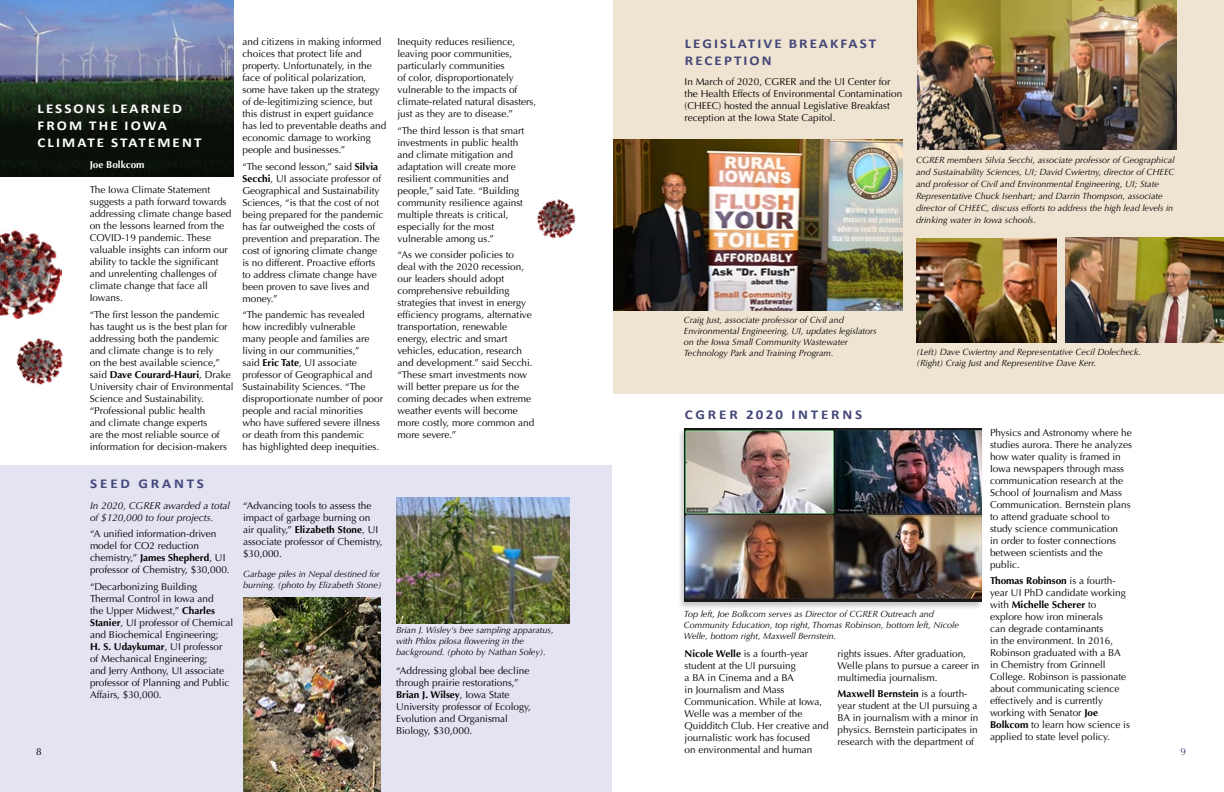
<style>
.page{position:relative;width:1224px;height:792px;background:#fff}
.page>*{position:absolute;margin:0;border:0;box-sizing:border-box;transform-origin:0 0}
.t1{font:700 13.5px/17px "Calibri";letter-spacing:.14em;color:#fff;scale:1.11 1}
.t2{font:700 13.5px/17px "Calibri";letter-spacing:.14em;color:#44477a;scale:1.11 1}
.t3{font:700 13.5px "Calibri";letter-spacing:.19em;color:#44477a;scale:1.11 1}
.t4{font:10px/12px "Optima";color:#000}
.t5{font:italic 10px/12px "Optima";color:#000}
.t6{font:700 10px "Optima";color:#fff}
.t7{font:10px "Optima";color:#44477a}
.t8{font:italic 9px/10.8px "Optima";color:#000}
.s1{font-weight:700}
</style>
<div class="page">
<div style="left:0;top:466px;width:612px;height:326px;background:#e3e3f2"></div>
<div style="left:614px;top:0;width:610px;height:393px;background:#efe4d1"></div>
<img style="left:614px;top:139px;width:288px;height:171px">
<img style="left:1065px;top:238px;width:159px;height:105px">
<img style="left:917px;top:0;width:260px;height:149px">
<img style="left:917px;top:238px;width:139px;height:105px">
<div style="left:678px;top:428px;width:306px;height:183px;background:#000;opacity:.22"></div>
<img style="left:685px;top:428px;width:297px;height:174px">
<img style="left:396px;top:497px;width:173px;height:126px">
<img style="left:0;top:0;width:234px;height:177px">
<img style="left:0;top:231px;width:62px;height:88px">
<img style="left:16px;top:338px;width:47px;height:47px">
<img style="left:537px;top:199px;width:39px;height:40px">
<img style="left:243px;top:597px;width:137px;height:195px">
<h1 class="t1" style="left:38px;top:99px;width:149px">LESSONS LEARNED<br>FROM THE IOWA<br>CLIMATE STATEMENT</h1>
<p class="t6" style="left:90px;top:159px;width:56px">Joe Bolkcom</p>
<p class="t4" style="left:90px;top:184px;width:143px">The Iowa Climate Statement suggests a path forward towards addressing climate change based on the lessons learned from the<br>COVID-19 pandemic. These valuable insights can inform our ability to tackle the significant and unrelenting challenges of climate change that face all<br>Iowans.</p>
<p class="t4" style="left:90px;top:309px;width:145px">“The first lesson the pandemic has taught us is the best plan for addressing both the pandemic and climate change is to rely<br>on the best available science,” said <span class="s1">Dave Courard-Hauri</span>, Drake<br>University chair of Environmental<br>Science and Sustainability. “Professional public health<br>and climate change experts<br>are the most reliable source of information for decision-makers</p>
<h1 class="t3" style="left:90px;top:475px;width:104px">SEED GRANTS</h1>
<p class="t5" style="left:90px;top:500px;width:142px">In 2020, CGRER awarded a total of $120,000 to four projects.</p>
<p class="t4" style="left:90px;top:528px;width:141px">“A unified information-driven model for CO2 reduction chemistry,” <span class="s1">James Shepherd</span>, UI professor of Chemistry, $30,000.</p>
<p class="t4" style="left:90px;top:581px;width:145px">“Decarbonizing Building<br>Thermal Control in Iowa and<br>the Upper Midwest,” <span class="s1">Charles<br>Stanier</span>, UI professor of Chemical and Biochemical Engineering;<br><span class="s1">H. S. Udaykumar</span>, UI professor<br>of Mechanical Engineering;<br>and Jerry Anthony, UI associate professor of Planning and Public<br>Affairs, $30,000.</p>
<p class="t4" style="left:242px;top:36px;width:145px">and citizens in making informed choices that protect life and property. Unfortunately, in the face of political polarization, some have taken up the strategy of de-legitimizing science, but this distrust in expert guidance has led to preventable deaths and economic damage to working people and businesses.”</p>
<p class="t4" style="left:242px;top:160px;width:143px">“The second lesson,” said <span class="s1">Silvia<br>Secchi</span>, UI associate professor of<br>Geographical and Sustainability<br>Sciences, “is that the cost of not being prepared for the pandemic has far outweighed the costs of prevention and preparation. The cost of ignoring climate change is no different. Proactive efforts to address climate change have been proven to save lives and money.”</p>
<p class="t4" style="left:242px;top:309px;width:142px">“The pandemic has revealed how incredibly vulnerable<br>many people and families are living in our communities,”<br>said <span class="s1">Eric Tate</span>, UI associate professor of Geographical and<br>Sustainability Sciences. “The disproportionate number of poor people and racial minorities who have suffered severe illness or death from this pandemic<br>has highlighted deep inequities.</p>
<p class="t4" style="left:243px;top:500px;width:141px">“Advancing tools to assess the impact of garbage burning on air quality,” <span class="s1">Elizabeth Stone</span>, UI associate professor of Chemistry, $30,000.</p>
<p class="t8" style="left:243px;top:569px;width:140px">Garbage piles in Nepal destined for burning. (photo by Elizabeth Stone)</p>
<p class="t4" style="left:36px;top:745px;width:7px">8</p>
<p class="t4" style="left:397px;top:36px;width:140px">Inequity reduces resilience, leaving poor communities, particularly communities<br>of color, disproportionately vulnerable to the impacts of climate-related natural disasters, just as they are to disease.”</p>
<p class="t4" style="left:397px;top:124px;width:128px">“The third lesson is that smart investments in public health and climate mitigation and adaptation will create more resilient communities and people,” said Tate. “Building community resilience against multiple threats is critical, especially for the most vulnerable among us.”</p>
<p class="t4" style="left:397px;top:249px;width:138px">“As we consider policies to deal with the 2020 recession, our leaders should adopt comprehensive rebuilding strategies that invest in energy efficiency programs, alternative transportation, renewable energy, electric and smart vehicles, education, research and development.” said Secchi. “These smart investments now will better prepare us for the coming decades when extreme weather events will become more costly, more common and more severe.”</p>
<p class="t8" style="left:396px;top:625px;width:159px">Brian J. Wisley's bee sampling apparatus, with Phlox pilosa flowering in the background. (photo by Nathan Soley).</p>
<p class="t4" style="left:396px;top:665px;width:136px">“Addressing global bee decline through prairie restorations,”<br><span class="s1">Brian J. Wilsey</span>, Iowa State<br>University professor of Ecology,<br>Evolution and Organismal<br>Biology, $30,000.</p>
<h1 class="t2" style="left:685px;top:35px;width:174px">LEGISLATIVE BREAKFAST<br>RECEPTION</h1>
<p class="t4" style="left:685px;top:76px;width:219px">In March of 2020, CGRER and the UI Center for the Health Effects of Environmental Contamination (CHEEC) hosted the annual Legislative Breakfast reception at the Iowa State Capitol.</p>
<p class="t8" style="left:916px;top:154px;width:260px;line-height:12px">CGRER members Silvia Secchi, associate professor of Geographical and Sustainability Sciences, UI; David Cwiertny, director of CHEEC and professor of Civil and Environmental Engineering, UI; State Representative Chuck Isenhart; and Darrin Thompson, associate director of CHEEC, discuss efforts to address the high lead levels in drinking water in Iowa schools.</p>
<p class="t8" style="left:684px;top:315px;width:194px">Craig Just, associate professor of Civil and Environmental Engineering, UI, updates legislators on the Iowa Small Community Wastewater Technology Park and Training Program.</p>
<h1 class="t3" style="left:685px;top:406px;width:161px">CGRER 2020 INTERNS</h1>
<p class="t8" style="left:917px;top:347px;width:226px">(Left) Dave Cwiertny and Representative Cecil Dolecheck. (Right) Craig Just and Representitve Dave Kerr.</p>
<p class="t8" style="left:684px;top:609px;width:277px">Top left, Joe Bolkcom serves as Director of CGRER Outreach and<br>Community Education, top right, Thomas Robinson, bottom left, Nicole<br>Welle, bottom right, Maxwell Bernstein.</p>
<p class="t4" style="left:685px;top:648px;width:145px"><span class="s1">Nicole Welle</span> is a fourth-year student at the UI pursuing<br>a BA in Cinema and a BA<br>in Journalism and Mass<br>Communication. While at Iowa,<br>Welle was a member of the<br>Quidditch Club. Her creative and journalistic work has focused<br>on environmental and human</p>
<p class="t4" style="left:838px;top:648px;width:143px">rights issues. After graduation,<br>Welle plans to pursue a career in multimedia journalism.</p>
<p class="t4" style="left:838px;top:688px;width:142px"><span class="s1">Maxwell Bernstein</span> is a fourth&shy;year student at the UI pursuing a<br>BA in journalism with a minor in physics. Bernstein participates in research with the department of</p>
<p class="t4" style="left:990px;top:426px;width:144px">Physics and Astronomy where he studies aurora. There he analyzes how water quality is framed in<br>Iowa newspapers through mass communication research at the<br>School of Journalism and Mass<br>Communication. Bernstein plans to attend graduate school to study science communication<br>in order to foster connections between scientists and the public.</p>
<p class="t4" style="left:990px;top:575px;width:141px"><span class="s1">Thomas Robinson</span> is a fourth&shy;year UI PhD candidate working with <span class="s1">Michelle Scherer</span> to explore how iron minerals<br>can degrade contaminants<br>in the environment. In 2016,<br>Robinson graduated with a BA in Chemistry from Grinnell<br>College. Robinson is passionate about communicating science effectively and is currently working with Senator <span class="s1">Joe<br>Bolkcom</span> to learn how science is applied to state level policy.</p>
<p class="t7" style="left:1181px;top:745px;width:7px">9</p>
</div>
